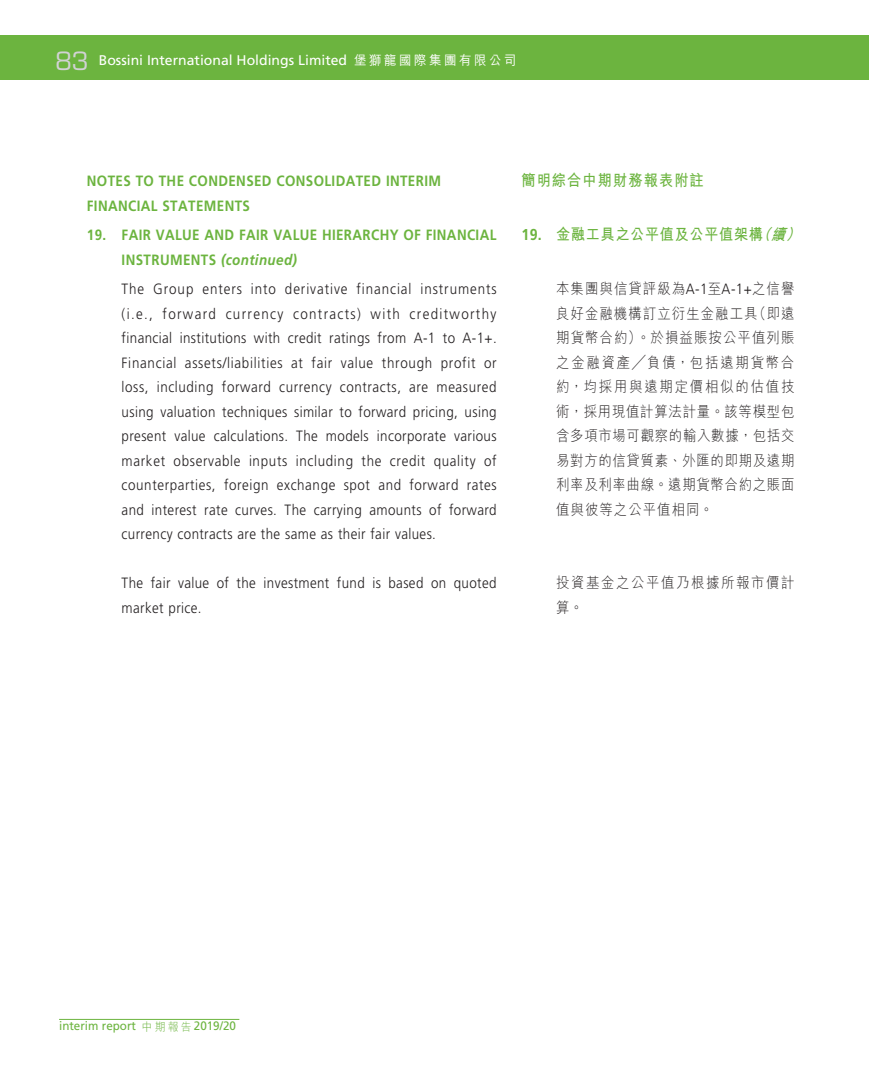
<style>
.page{position:relative;width:869px;height:1067px;background:#fff}
.page>*{position:absolute;margin:0;border:0;box-sizing:border-box;transform-origin:0 0}
._01_H1_C{font:700 15.75px "M Hei HK";letter-spacing:.045em;color:#6cb43f;scale:.9 1}
._01_H1_C-2{font:700 15.75px "M Hei HK";letter-spacing:.08em;color:#6cb43f;scale:.9 1}
._00_txt{font:300 14.88px/24.5px "Frutiger LT Std";letter-spacing:.03em;color:#231f20;text-align:justify;scale:.9 1}
._00_txt_C{font:300 14.88px/24.5px "M Hei HK";letter-spacing:.05em;color:#231f20;text-align:justify;scale:.9 1}
._01_H1{font:700 14.88px/24.5px "Frutiger LT Std";letter-spacing:.03em;color:#6cb43f;scale:.9 1}
._00_txt_C-2{font:300 14.88px/24.5px "M Hei HK";letter-spacing:.12em;color:#231f20;scale:.9 1}
.t1{font:14px "Frutiger LT Std";color:#fff}
.t2{font:12.25px "Frutiger LT Std";color:#6cb43f;scale:.95 1}
.s1{font-family:"Eurostile LT Std";font-size:24.5px;color:#d1d2d4}
.s2{font-family:"M Hei HK";font-weight:500;font-size:13.12px}
.s3{font-style:italic}
.s4{font-family:"Frutiger LT Std"}
.s5{font-family:"M Hei HK";font-weight:300;font-size:11.38px}
</style>
<div class="page">
<div style="left:0;top:35px;width:868px;height:44px;background:#6cb43f"></div>
<hr style="left:59px;top:1019px;width:180px;height:1px;background:#6cb43f">
<p class="t1" style="left:55px;top:52px;width:462px"><span class="s1">83</span> Bossini International Holdings Limited <span class="s2">堡獅龍國際集團有限公司</span></p>
<p class="_01_H1" style="left:87px;top:169px;width:395px">NOTES TO THE CONDENSED CONSOLIDATED INTERIM<br>FINANCIAL STATEMENTS</p>
<p class="_01_H1_C-2" style="left:521px;top:169px;width:204px">簡明綜合中期財務報表附註</p>
<p class="_01_H1" style="left:122px;top:223px;width:417px;text-indent:-35px">19. FAIR VALUE AND FAIR VALUE HIERARCHY OF FINANCIAL<br>INSTRUMENTS <span class="s3">(continued)</span></p>
<p class="_00_txt" style="left:122px;top:277px;width:418px">The Group enters into derivative financial instruments (i.e., forward currency contracts) with creditworthy financial institutions with credit ratings from A-1 to A-1+.<br>Financial assets/liabilities at fair value through profit or loss, including forward currency contracts, are measured using valuation techniques similar to forward pricing, using present value calculations. The models incorporate various market observable inputs including the credit quality of counterparties, foreign exchange spot and forward rates and interest rate curves. The carrying amounts of forward currency contracts are the same as their fair values.</p>
<p class="_00_txt" style="left:122px;top:571px;width:418px">The fair value of the investment fund is based on quoted market price.</p>
<p class="_01_H1_C" style="left:521px;top:223px;width:317px"><span class="s4">19.</span> 金融工具之公平值及公平值架構<span class="s3">（續）</span></p>
<p class="_00_txt_C" style="left:556px;top:276px;width:266px">本集團與信貸評級為<span class="s4">A-1</span>至<span class="s4">A-1+</span>之信譽良好金融機構訂立衍生金融工具（即遠期貨幣合約）。於損益賬按公平值列賬之金融資產╱負債，包括遠期貨幣合約，均採用與遠期定價相似的估值技術，採用現值計算法計量。該等模型包含多項市場可觀察的輸入數據，包括交易對方的信貸質素、外匯的即期及遠期利率及利率曲線。遠期貨幣合約之賬面值與彼等之公平值相同。</p>
<p class="_00_txt_C-2" style="left:556px;top:570px;width:266px">投資基金之公平值乃根據所報市價計算。</p>
<p class="t2" style="left:59px;top:1018px;width:188px">interim report <span class="s5">中期報告</span> 2019/20</p>
</div>
